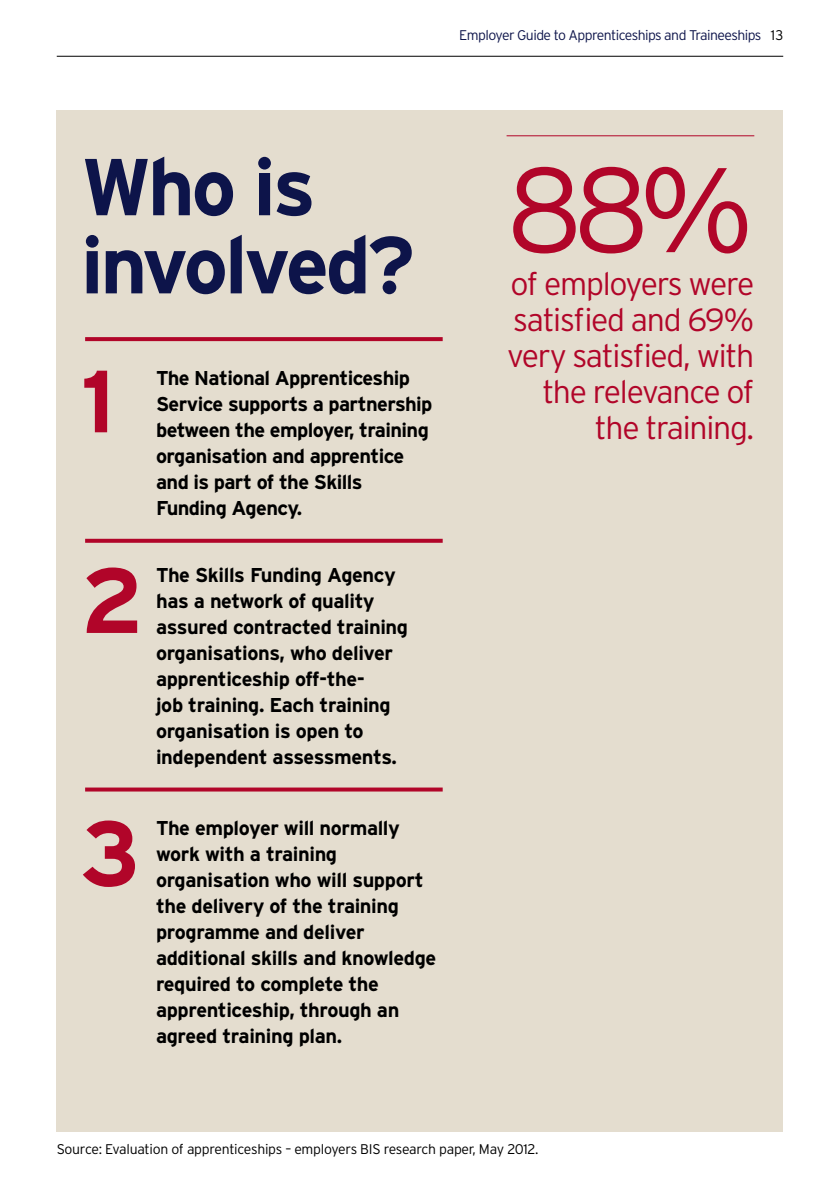
<style>
.page{position:relative;width:840px;height:1191px;background:#fff}
.page>*{position:absolute;margin:0;border:0;box-sizing:border-box;transform-origin:0 0}
.t1{font:300 120px "Interstate";color:#b10529}
.t2{font:700 92px "Interstate";color:#b10529}
.t3{font:700 88px "Interstate";color:#b10529}
.t4{font:700 80.4px/78px "Interstate";letter-spacing:-.04em;color:#0d144a}
.t5{font:300 32px/36px "Interstate";letter-spacing:-.04em;color:#b10529;text-align:right}
.t6{font:700 20px/26px "Interstate";letter-spacing:-.02em;color:#000}
.t7{font:300 14px "Interstate";letter-spacing:-.02em;color:#000}
.t8{font:300 14px "Interstate";letter-spacing:-.04em;color:#0d144a}
.s1{color:#000}
</style>
<div class="page">
<hr style="left:57px;top:56px;width:725px;height:1px;background:#000">
<div style="left:57px;top:111px;width:725px;height:1021px;background:#e4ddcf"></div>
<svg style="left:85px;top:337px;width:357px;height:4px"></svg>
<svg style="left:85px;top:539px;width:357px;height:4px"></svg>
<svg style="left:85px;top:787px;width:357px;height:4px"></svg>
<hr style="left:506px;top:135px;width:247px;height:1px;background:#b10529">
<p class="t8" style="left:459px;top:27px;width:325px">Employer Guide to Apprenticeships and Traineeships <span class="s1">13</span></p>
<h3 class="t4" style="left:81px;top:147px;width:335px">Who is involved?</h3>
<h3 class="t3" style="left:81px;top:352px;width:35px">1</h3>
<p class="t6" style="left:156px;top:364px;width:278px">The National Apprenticeship<br>Service supports a partnership between the employer, training organisation and apprentice and is part of the Skills<br>Funding Agency.</p>
<h2 class="t2" style="left:81px;top:549px;width:64px">2</h2>
<p class="t6" style="left:156px;top:562px;width:253px">The Skills Funding Agency has a network of quality assured contracted training organisations, who deliver apprenticeship off-the-<br>job training. Each training organisation is open to independent assessments.</p>
<h2 class="t2" style="left:81px;top:802px;width:61px">3</h2>
<p class="t6" style="left:156px;top:815px;width:282px">The employer will normally work with a training organisation who will support the delivery of the training programme and deliver additional skills and knowledge required to complete the apprenticeship, through an agreed training plan.</p>
<h1 class="t1" style="left:506px;top:142px;width:249px">88%</h1>
<h3 class="t5" style="left:506px;top:265px;width:249px">of employers were satisfied and 69% very satisfied, with the relevance of the training.</h3>
<p class="t7" style="left:57px;top:1141px;width:483px">Source: Evaluation of apprenticeships – employers BIS research paper, May 2012.</p>
</div>
